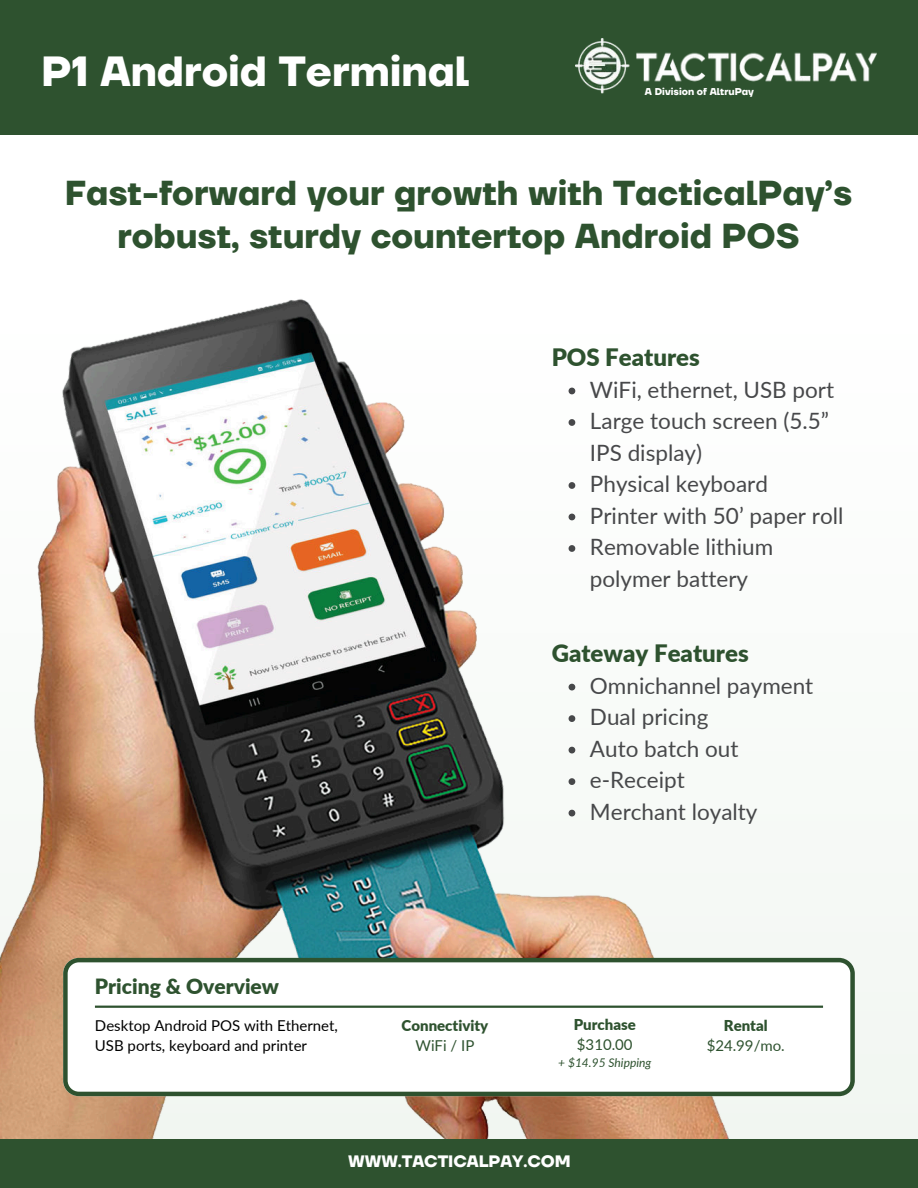
<style>
.page{position:relative;width:918px;height:1188px;background:#fff}
.page>*{position:absolute;margin:0;border:0;box-sizing:border-box;transform-origin:0 0}
.t1{font:700 42px "TT Firs Neue";color:#fff}
.t2{font:700 34.5px/42.8px "TT Firs Neue";color:#2e522f;text-align:center}
.t3{font:900 24px "Lato";color:#2e522f}
.t4{font:22.5px/31.5px "Lato";color:#47484a}
.t5{font:900 21px "Lato";color:#2e522f}
.t6{font:700 16.5px "TT Firs Neue";letter-spacing:-.005em;color:#fff}
.t7{font:15px/20.2px "Lato";color:#000}
.t8{font:900 15px "Lato";color:#2e522f}
.t9{font:15px "Lato";color:#2e522f}
.t10{font:italic 12px "Lato";color:#2e522f}
.t11{font:700 9.9px "TT Firs Neue";color:#fff}
</style>
<div class="page">
<img style="left:0;top:299px;width:773px;height:840px">
<div style="left:0;top:1139px;width:918px;height:49px;background:#2e522f"></div>
<div style="left:0;top:0;width:918px;height:135px;background:#2e522f"></div>
<svg style="left:569px;top:388px;width:6px;height:6px"></svg>
<svg style="left:569px;top:419px;width:6px;height:7px"></svg>
<svg style="left:569px;top:482px;width:6px;height:7px"></svg>
<svg style="left:569px;top:514px;width:6px;height:6px"></svg>
<svg style="left:569px;top:545px;width:6px;height:7px"></svg>
<svg style="left:569px;top:684px;width:6px;height:6px"></svg>
<svg style="left:569px;top:715px;width:6px;height:7px"></svg>
<svg style="left:569px;top:747px;width:6px;height:6px"></svg>
<svg style="left:569px;top:778px;width:6px;height:7px"></svg>
<svg style="left:569px;top:810px;width:6px;height:6px"></svg>
<img style="left:576px;top:39px;width:54px;height:54px">
<img style="left:636px;top:52px;width:241px;height:29px">
<svg style="left:63px;top:958px;width:792px;height:138px"></svg>
<hr style="left:95px;top:1006px;width:728px;height:2px;background:#2e522f">
<h1 class="t1" style="left:41px;top:43px;width:430px">P1 Android Terminal</h1>
<p class="t11" style="left:645px;top:85px;width:111px">A Division of AltruPay</p>
<h2 class="t2" style="left:65px;top:172px;width:789px">Fast-forward your growth with TacticalPay’s robust, sturdy countertop Android POS</h2>
<p class="t3" style="left:552px;top:339px;width:150px">POS Features</p>
<p class="t4" style="left:590px;top:373px;width:255px">WiFi, ethernet, USB port<br>Large touch screen (5.5”<br>IPS display)<br>Physical keyboard<br>Printer with 50’ paper roll<br>Removable lithium polymer battery</p>
<p class="t5" style="left:95px;top:971px;width:186px">Pricing &amp; Overview</p>
<p class="t7" style="left:95px;top:1015px;width:245px">Desktop Android POS with Ethernet,<br>USB ports, keyboard and printer</p>
<p class="t8" style="left:402px;top:1014px;width:88px">Connectivity</p>
<p class="t9" style="left:415px;top:1035px;width:60px">WiFi / IP</p>
<p class="t3" style="left:552px;top:636px;width:198px">Gateway Features</p>
<p class="t4" style="left:590px;top:669px;width:225px">Omnichannel payment<br>Dual pricing<br>Auto batch out e-Receipt<br>Merchant loyalty</p>
<p class="t8" style="left:574px;top:1014px;width:64px">Purchase</p>
<p class="t9" style="left:577px;top:1034px;width:57px">$310.00</p>
<p class="t10" style="left:558px;top:1054px;width:95px">+ $14.95 Shipping</p>
<p class="t8" style="left:724px;top:1014px;width:45px">Rental</p>
<p class="t9" style="left:707px;top:1035px;width:80px">$24.99/mo.</p>
<p class="t6" style="left:348px;top:1150px;width:224px">WWW.TACTICALPAY.COM</p>
</div>
